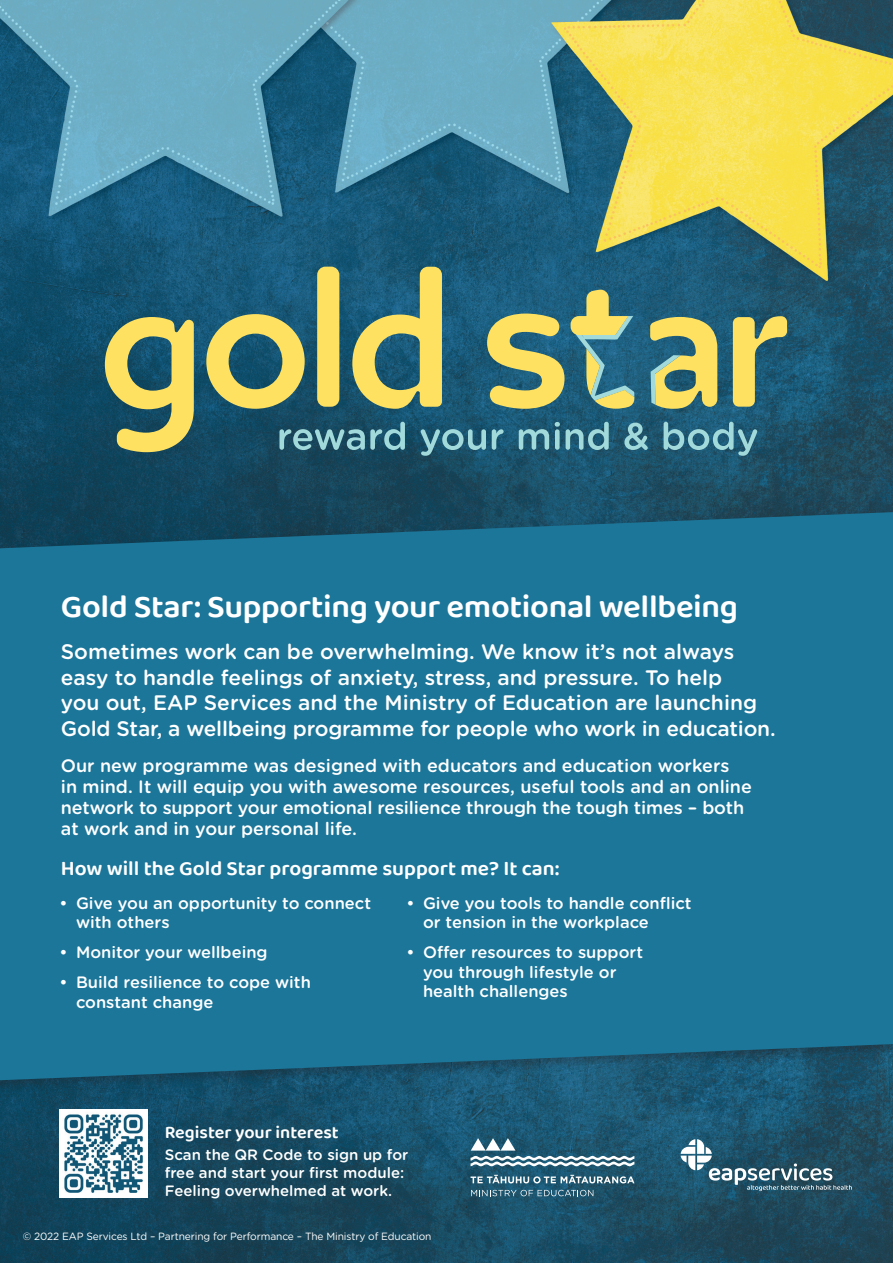
<style>
.page{position:relative;width:893px;height:1263px;background:#fff}
.page>*{position:absolute;margin:0;border:0;box-sizing:border-box;transform-origin:0 0}
.t1{font:600 33px "Baloo 2";letter-spacing:-.01em;color:#fff}
.t2{font:500 21px/25.5px "Gotham Rounded";color:#fff}
.t3{font:600 21px "Baloo 2";color:#fff}
.t4{font:500 18px/21px "Gotham Rounded";color:#fff}
.t5{font:600 18px "Baloo 2";color:#fff}
.t6{font:500 16.5px/19.5px "Gotham Rounded";color:#fff}
.t7{font:500 15px/18px "Gotham Rounded";color:#fff}
.t8{font:10.5px "Gotham Rounded";letter-spacing:-.01em;color:#fff}
</style>
<div class="page">
<img style="left:0;top:0;width:893px;height:508px">
<img style="left:0;top:1093px;width:893px;height:170px">
<div style="left:0;top:508px;width:893px;height:585px;background:#231f20;opacity:.35"></div>
<div style="left:0;top:512px;width:893px;height:568px;background:#1c7699"></div>
<img style="left:59px;top:1109px;width:89px;height:88px">
<svg style="left:471px;top:1138px;width:44px;height:12px"></svg>
<svg style="left:471px;top:1156px;width:163px;height:10px"></svg>
<svg style="left:471px;top:1190px;width:122px;height:6px"></svg>
<svg style="left:470px;top:1175px;width:164px;height:8px"></svg>
<svg style="left:681px;top:1139px;width:171px;height:52px;background:#41697b"></svg>
<svg style="left:105px;top:317px;width:89px;height:135px;background:#979f63"></svg>
<svg style="left:206px;top:314px;width:99px;height:95px;background:#909e67"></svg>
<div style="left:317px;top:267px;width:22px;height:140px;background:#ffe161;border-radius:8px"></div>
<svg style="left:352px;top:267px;width:90px;height:142px;background:#85996d"></svg>
<svg style="left:279px;top:422px;width:126px;height:28px;background:#487d8c"></svg>
<svg style="left:421px;top:429px;width:65px;height:27px;background:#4b8495"></svg>
<svg style="left:492px;top:429px;width:12px;height:21px"></svg>
<svg style="left:519px;top:429px;width:30px;height:21px"></svg>
<svg style="left:555px;top:422px;width:5px;height:28px"></svg>
<svg style="left:566px;top:422px;width:43px;height:28px"></svg>
<svg style="left:624px;top:423px;width:24px;height:27px"></svg>
<svg style="left:664px;top:422px;width:93px;height:34px;background:#478195"></svg>
<svg style="left:487px;top:314px;width:77px;height:95px;background:#a1aa6d"></svg>
<svg style="left:733px;top:316px;width:54px;height:91px;background:#8e9d6a"></svg>
<svg style="left:571px;top:289px;width:63px;height:120px;background:#6f927e"></svg>
<svg style="left:650px;top:317px;width:67px;height:92px;background:#acb16e"></svg>
<h1 class="t1" style="left:61px;top:582px;width:679px">Gold Star: Supporting your emotional wellbeing</h1>
<p class="t2" style="left:61px;top:638px;width:716px">Sometimes work can be overwhelming. We know it’s not always easy to handle feelings of anxiety, stress, and pressure. To help<br>you out, EAP Services and the Ministry of Education are launching Gold Star, a wellbeing programme for people who work in education.</p>
<p class="t4" style="left:61px;top:754px;width:693px">Our new programme was designed with educators and education workers<br>in mind. It will equip you with awesome resources, useful tools and an online network to support your emotional resilience through the tough times – both at work and in your personal life.</p>
<p class="t3" style="left:61px;top:853px;width:500px">How will the Gold Star programme support me? It can:</p>
<p class="t6" style="left:76px;top:892px;width:297px;text-indent:-16px">• Give you an opportunity to connect with others</p>
<p class="t6" style="left:60px;top:942px;width:210px">• Monitor your wellbeing</p>
<p class="t6" style="left:76px;top:972px;width:236px;text-indent:-16px">• Build resilience to cope with constant change</p>
<p class="t6" style="left:423px;top:892px;width:270px;text-indent:-16px">• Give you tools to handle conflict or tension in the workplace</p>
<p class="t6" style="left:423px;top:942px;width:222px;text-indent:-16px">• Offer resources to support you through lifestyle or health challenges</p>
<p class="t5" style="left:165px;top:1119px;width:176px">Register your interest</p>
<p class="t7" style="left:165px;top:1145px;width:245px">Scan the QR Code to sign up for free and start your first module:<br>Feeling overwhelmed at work.</p>
<p class="t8" style="left:23px;top:1229px;width:410px">© 2022 EAP Services Ltd – Partnering for Performance – The Ministry of Education</p>
</div>
